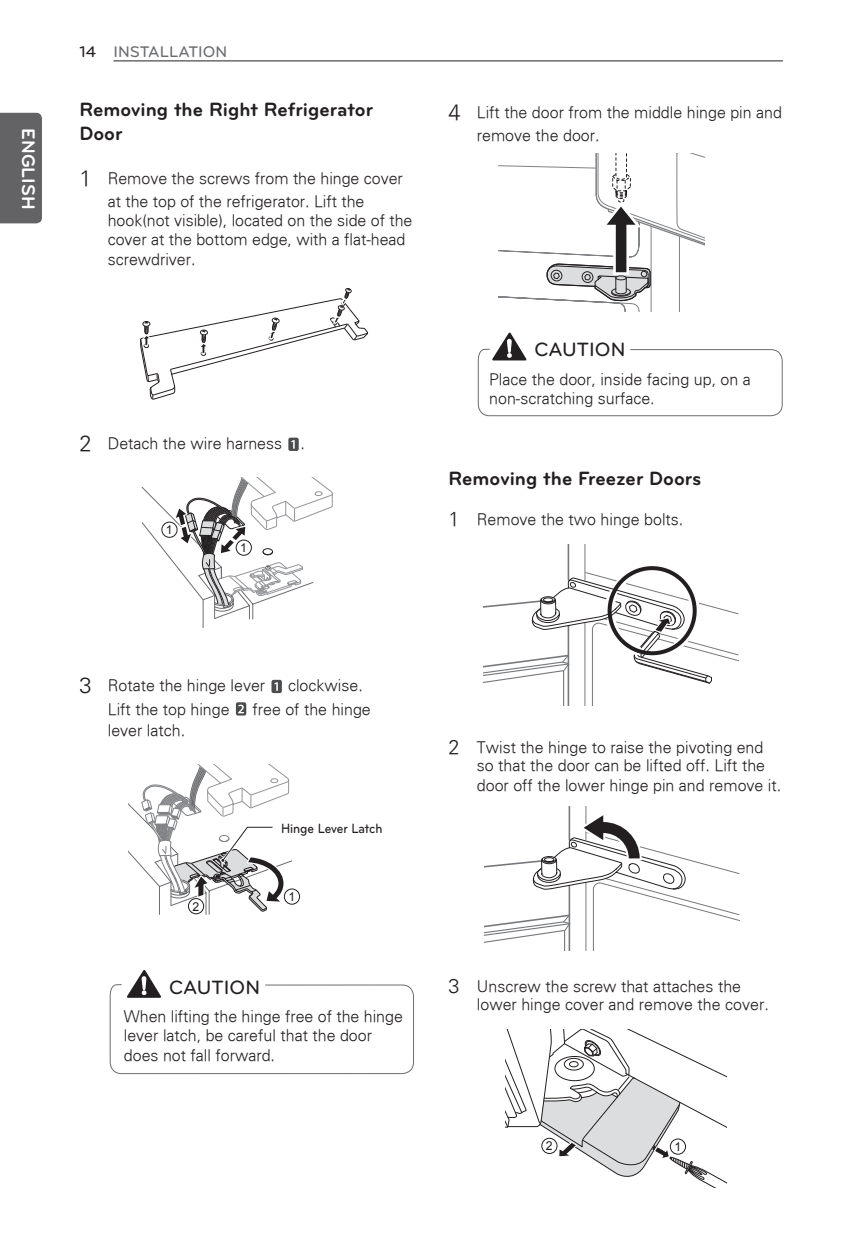
<style>
.page{position:relative;width:851px;height:1248px;background:#fff}
.page>*{position:absolute;margin:0;border:0;box-sizing:border-box;transform-origin:0 0}
.t1{font:700 20px/24px "Bryant LG";color:#231f20}
.t2{font:500 20px "Bryant LG";color:#231f20}
.t3{font:700 19px "Bryant LG";color:#fff}
.t4{font:300 16px/19.2px "Univers";color:#231f20}
.t5{font:500 16px "Bryant LG";color:#6c6d70}
.t6{font:500 14px "Bryant LG";letter-spacing:-.005em;color:#231f20;scale:.9 1}
.t7{font:12.2px "Arial";color:#231f20}
.s1{color:#231f20}
.s2{font-size:22px}
.s3{font-size:20px}
</style>
<div class="page">
<hr style="left:113px;top:61px;width:669px;height:1px;background:#231f20">
<div style="left:0;top:113px;width:42px;height:110px;background:#636366"></div>
<svg style="left:498px;top:154px;width:206px;height:158px"></svg>
<svg style="left:477px;top:332px;width:306px;height:84px"></svg>
<svg style="left:483px;top:544px;width:255px;height:161px"></svg>
<svg style="left:484px;top:806px;width:255px;height:143px"></svg>
<svg style="left:505px;top:1029px;width:221px;height:157px"></svg>
<svg style="left:140px;top:288px;width:228px;height:112px"></svg>
<div style="left:287px;top:436px;width:13px;height:16px;border:2px solid #fff;border-radius:2px"></div>
<div style="left:288px;top:437px;width:11px;height:14px;background:#4b4c4d;border-radius:2px"></div>
<svg style="left:291px;top:440px;width:3px;height:8px"></svg>
<svg style="left:141px;top:477px;width:192px;height:150px"></svg>
<div style="left:236px;top:540px;width:15px;height:15px;background:#fff;border-radius:50%"></div>
<div style="left:236px;top:539px;width:16px;height:16px;border:1px solid #231f20;border-radius:50%"></div>
<div style="left:162px;top:522px;width:15px;height:15px;background:#fff;border-radius:50%"></div>
<div style="left:161px;top:521px;width:16px;height:17px;border:1px solid #231f20;border-radius:50%"></div>
<svg style="left:109px;top:970px;width:305px;height:104px"></svg>
<div style="left:270px;top:678px;width:13px;height:16px;border:2px solid #fff;border-radius:2px"></div>
<div style="left:271px;top:679px;width:11px;height:14px;background:#4b4c4d;border-radius:2px"></div>
<svg style="left:274px;top:682px;width:4px;height:8px"></svg>
<div style="left:235px;top:701px;width:12px;height:15px;border:2px solid #fff;border-radius:2px"></div>
<svg style="left:236px;top:702px;width:10px;height:13px"></svg>
<svg style="left:238px;top:704px;width:6px;height:9px"></svg>
<svg style="left:128px;top:764px;width:163px;height:150px"></svg>
<div style="left:284px;top:888px;width:15px;height:16px;background:#fff;border-radius:50%"></div>
<div style="left:284px;top:888px;width:16px;height:16px;border:1px solid #231f20;border-radius:50%"></div>
<div style="left:188px;top:898px;width:16px;height:15px;background:#fff;border-radius:50%"></div>
<div style="left:188px;top:898px;width:16px;height:16px;border:1px solid #231f20;border-radius:50%"></div>
<p class="t3" style="left:40px;top:128px;width:82px;rotate:90deg">ENGLISH</p>
<p class="t5" style="left:79px;top:42px;width:149px"><span class="s1">14</span> INSTALLATION</p>
<p class="t1" style="left:79px;top:97px;width:295px">Removing the Right Refrigerator<br>Door</p>
<p class="t4" style="left:108px;top:166px;width:296px;line-height:23px;text-indent:-28px"><span class="s2">1</span> Remove the screws from the hinge cover at the top of the refrigerator. Lift the</p>
<p class="t4" style="left:108px;top:210px;width:306px">hook(not visible), located on the side of the cover at the bottom edge, with a flat-head screwdriver.</p>
<p class="t4" style="left:79px;top:433px;width:227px"><span class="s2">2</span> Detach the wire harness .</p>
<p class="t7" style="left:166px;top:522px;width:8px">1</p>
<p class="t7" style="left:240px;top:539px;width:8px">1</p>
<p class="t4" style="left:476px;top:101px;width:307px;line-height:23px;text-indent:-28px"><span class="s2">4</span> Lift the door from the middle hinge pin and remove the door.</p>
<p class="t2" style="left:534px;top:337px;width:92px">CAUTION</p>
<p class="t4" style="left:489px;top:369px;width:263px">Place the door, inside facing up, on a non-scratching surface.</p>
<p class="t1" style="left:448px;top:466px;width:254px">Removing the Freezer Doors</p>
<p class="t4" style="left:448px;top:509px;width:236px"><span class="s3">1</span> Remove the two hinge bolts.</p>
<p class="t4" style="left:79px;top:675px;width:187px"><span class="s2">3</span> Rotate the hinge lever</p>
<p class="t4" style="left:288px;top:675px;width:76px">clockwise.</p>
<p class="t4" style="left:108px;top:699px;width:123px">Lift the top hinge</p>
<p class="t4" style="left:252px;top:699px;width:120px">free of the hinge</p>
<p class="t4" style="left:108px;top:720px;width:79px">lever latch.</p>
<p class="t7" style="left:193px;top:898px;width:8px">2</p>
<p class="t6" style="left:281px;top:819px;width:114px">Hinge Lever Latch</p>
<p class="t7" style="left:288px;top:888px;width:8px">1</p>
<p class="t2" style="left:169px;top:974px;width:92px">CAUTION</p>
<p class="t4" style="left:124px;top:1006px;width:280px">When lifting the hinge free of the hinge lever latch, be careful that the door does not fall forward.</p>
<p class="t4" style="left:448px;top:737px;width:318px;line-height:18px;text-align:right"><span class="s3">2</span> Twist the hinge to raise the pivoting end so that the door can be lifted off. Lift the</p>
<p class="t4" style="left:477px;top:775px;width:306px">door off the lower hinge pin and remove it.</p>
<p class="t4" style="left:477px;top:976px;width:293px;line-height:18px;text-indent:-28px"><span class="s3">3</span> Unscrew the screw that attaches the lower hinge cover and remove the cover.</p>
<p class="t7" style="left:546px;top:1137px;width:8px">2</p>
<p class="t7" style="left:674px;top:1138px;width:8px">1</p>
</div>
